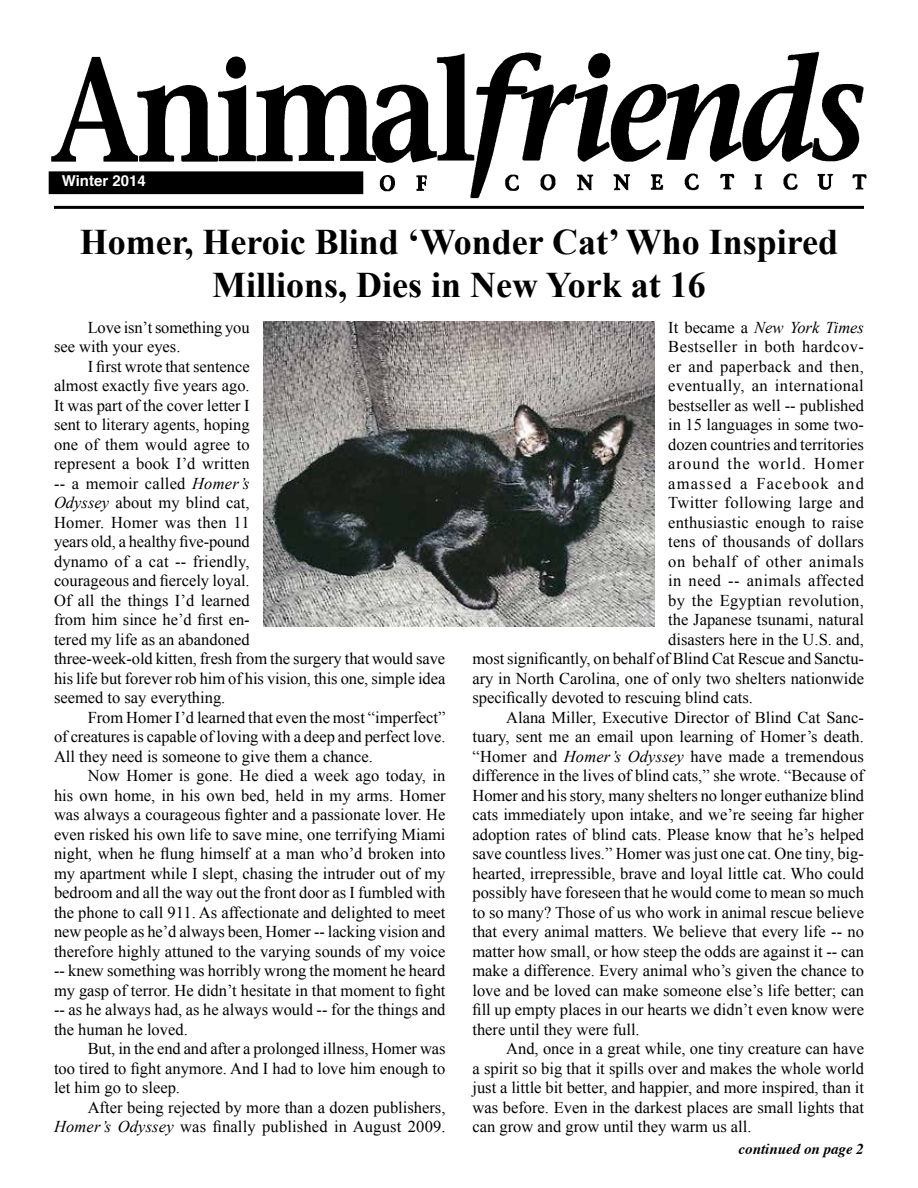
<style>
.page{position:relative;width:918px;height:1188px;background:#fff}
.page>*{position:absolute;margin:0;border:0;box-sizing:border-box;transform-origin:0 0}
.t1{font:700 36px/43.2px "Times New Roman";color:#000;text-align:center}
.t2{font:16.5px/19.5px "Times New Roman";color:#000;text-align:justify}
.t3{font:16.5px "Times New Roman";letter-spacing:.03em;color:#000}
.t4{font:16.5px "Times New Roman";letter-spacing:.02em;color:#000}
.t5{font:16.5px "Times New Roman";letter-spacing:.025em;color:#000}
.t6{font:16.5px "Times New Roman";letter-spacing:.035em;color:#000}
.t7{font:italic 16.5px "Times New Roman";color:#000}
.t8{font:16.5px "Times New Roman";letter-spacing:.065em;color:#000}
.t9{font:16.5px "Times New Roman";letter-spacing:.07em;color:#000}
.t10{font:italic 700 15px "Times";color:#000}
.t11{font:700 15px "Helvetica";color:#fff}
.s1{font-style:normal}
.s2{font-style:italic}
</style>
<div class="page">
<img style="left:48px;top:51px;width:819px;height:155px">
<div style="left:55px;top:175px;width:306px;height:15px;background:#000"></div>
<div style="left:54px;top:174px;width:308px;height:17px;border:2px solid #000"></div>
<hr style="left:54px;top:206px;width:810px;height:3px;background:#000">
<img style="left:263px;top:321px;width:392px;height:305px">
<p class="t11" style="left:62px;top:169px;width:86px">Winter 2014</p>
<h1 class="t1" style="left:80px;top:219px;width:760px">Homer, Heroic Blind ‘Wonder Cat’ Who Inspired<br>Millions, Dies in New York at 16</h1>
<p class="t7" style="left:668px;top:316px;width:197px"><span class="s1">It became a</span> New York Times</p>
<p class="t5" style="left:668px;top:335px;width:197px">Bestseller in both hardcov-</p>
<p class="t5" style="left:668px;top:355px;width:197px">er and paperback and then,</p>
<p class="t3" style="left:668px;top:374px;width:197px">eventually, an international</p>
<p class="t2" style="left:668px;top:395px;width:197px">bestseller as well -- published</p>
<p class="t2" style="left:668px;top:415px;width:197px">in 15 languages in some two-</p>
<p class="t2" style="left:668px;top:434px;width:197px">dozen countries and territories</p>
<p class="t8" style="left:668px;top:452px;width:197px">around the world. Homer</p>
<p class="t9" style="left:668px;top:472px;width:197px">amassed a Facebook and</p>
<p class="t4" style="left:668px;top:491px;width:197px">Twitter following large and</p>
<p class="t2" style="left:668px;top:512px;width:197px">enthusiastic enough to raise</p>
<p class="t2" style="left:668px;top:532px;width:197px">tens of thousands of dollars</p>
<p class="t6" style="left:668px;top:550px;width:197px">on behalf of other animals</p>
<p class="t3" style="left:668px;top:569px;width:197px">in need -- animals affected</p>
<p class="t4" style="left:668px;top:589px;width:197px">by the Egyptian revolution,</p>
<p class="t2" style="left:668px;top:610px;width:197px">the Japanese tsunami, natural</p>
<p class="t2" style="left:668px;top:629px;width:197px">disasters here in the U.S. and,</p>
<p class="t2" style="left:472px;top:649px;width:393px">most significantly, on behalf of Blind Cat Rescue and Sanctu-</p>
<p class="t2" style="left:472px;top:668px;width:393px">ary in North Carolina, one of only two shelters nationwide</p>
<p class="t2" style="left:472px;top:688px;width:282px">specifically devoted to rescuing blind cats.</p>
<p class="t2" style="left:506px;top:707px;width:359px">Alana Miller, Executive Director of Blind Cat Sanc-</p>
<p class="t2" style="left:472px;top:727px;width:393px">tuary, sent me an email upon learning of Homer’s death.</p>
<p class="t2" style="left:472px;top:746px;width:393px">“Homer and <span class="s2">Homer’s Odyssey</span> have made a tremendous</p>
<p class="t2" style="left:472px;top:766px;width:393px">difference in the lives of blind cats,” she wrote. “Because of</p>
<p class="t2" style="left:472px;top:785px;width:393px">Homer and his story, many shelters no longer euthanize blind</p>
<p class="t2" style="left:472px;top:805px;width:393px">cats immediately upon intake, and we’re seeing far higher</p>
<p class="t2" style="left:472px;top:824px;width:393px">adoption rates of blind cats. Please know that he’s helped</p>
<p class="t2" style="left:472px;top:844px;width:393px">save countless lives.” Homer was just one cat. One tiny, big-</p>
<p class="t2" style="left:472px;top:863px;width:393px">hearted, irrepressible, brave and loyal little cat. Who could</p>
<p class="t2" style="left:472px;top:883px;width:393px">possibly have foreseen that he would come to mean so much</p>
<p class="t2" style="left:472px;top:902px;width:393px">to so many? Those of us who work in animal rescue believe</p>
<p class="t2" style="left:472px;top:922px;width:393px">that every animal matters. We believe that every life -- no</p>
<p class="t2" style="left:472px;top:941px;width:393px">matter how small, or how steep the odds are against it -- can</p>
<p class="t2" style="left:472px;top:961px;width:393px">make a difference. Every animal who’s given the chance to</p>
<p class="t2" style="left:472px;top:980px;width:393px">love and be loved can make someone else’s life better; can</p>
<p class="t2" style="left:472px;top:1000px;width:393px">fill up empty places in our hearts we didn’t even know were</p>
<p class="t2" style="left:472px;top:1019px;width:169px">there until they were full.</p>
<p class="t2" style="left:506px;top:1039px;width:359px">And, once in a great while, one tiny creature can have</p>
<p class="t2" style="left:472px;top:1058px;width:393px">a spirit so big that it spills over and makes the whole world</p>
<p class="t2" style="left:472px;top:1078px;width:393px">just a little bit better, and happier, and more inspired, than it</p>
<p class="t2" style="left:472px;top:1097px;width:393px">was before. Even in the darkest places are small lights that</p>
<p class="t2" style="left:472px;top:1117px;width:281px">can grow and grow until they warm us all.</p>
<p class="t2" style="left:54px;top:317px;width:197px;text-indent:34px">Love isn’t something you see with your eyes.</p>
<p class="t2" style="left:54px;top:356px;width:393px;text-align:left;text-indent:34px">I first wrote that sentence<br>almost exactly five years ago.<br>It was part of the cover letter I<br>sent to literary agents, hoping<br>one of them would agree to<br>represent a book I’d written<br>-- a memoir called <span class="s2">Homer’s<br>Odyssey</span> about my blind cat,<br>Homer. Homer was then 11<br>years old, a healthy five-pound<br>dynamo of a cat -- friendly,<br>courageous and fiercely loyal.<br>Of all the things I’d learned<br>from him since he’d first en-<br>tered my life as an abandoned<br>three-week-old kitten, fresh from the surgery that would save his life but forever rob him of his vision, this one, simple idea seemed to say everything.</p>
<p class="t2" style="left:54px;top:707px;width:393px;text-indent:34px">From Homer I’d learned that even the most “imperfect” of creatures is capable of loving with a deep and perfect love.<br>All they need is someone to give them a chance.</p>
<p class="t2" style="left:54px;top:766px;width:393px;text-indent:34px">Now Homer is gone. He died a week ago today, in his own home, in his own bed, held in my arms. Homer was always a courageous fighter and a passionate lover. He even risked his own life to save mine, one terrifying Miami night, when he flung himself at a man who’d broken into my apartment while I slept, chasing the intruder out of my bedroom and all the way out the front door as I fumbled with the phone to call 911. As affectionate and delighted to meet new people as he’d always been, Homer -- lacking vision and therefore highly attuned to the varying sounds of my voice -- knew something was horribly wrong the moment he heard my gasp of terror. He didn’t hesitate in that moment to fight -- as he always had, as he always would -- for the things and the human he loved.</p>
<p class="t2" style="left:54px;top:1039px;width:393px;text-indent:34px">But, in the end and after a prolonged illness, Homer was too tired to fight anymore. And I had to love him enough to let him go to sleep.</p>
<p class="t2" style="left:54px;top:1097px;width:393px;text-align:right">After being rejected by more than a dozen publishers,<br><span class="s2">Homer’s Odyssey</span> was finally published in August 2009.</p>
<p class="t10" style="left:739px;top:1135px;width:127px">continued on page 2</p>
</div>
